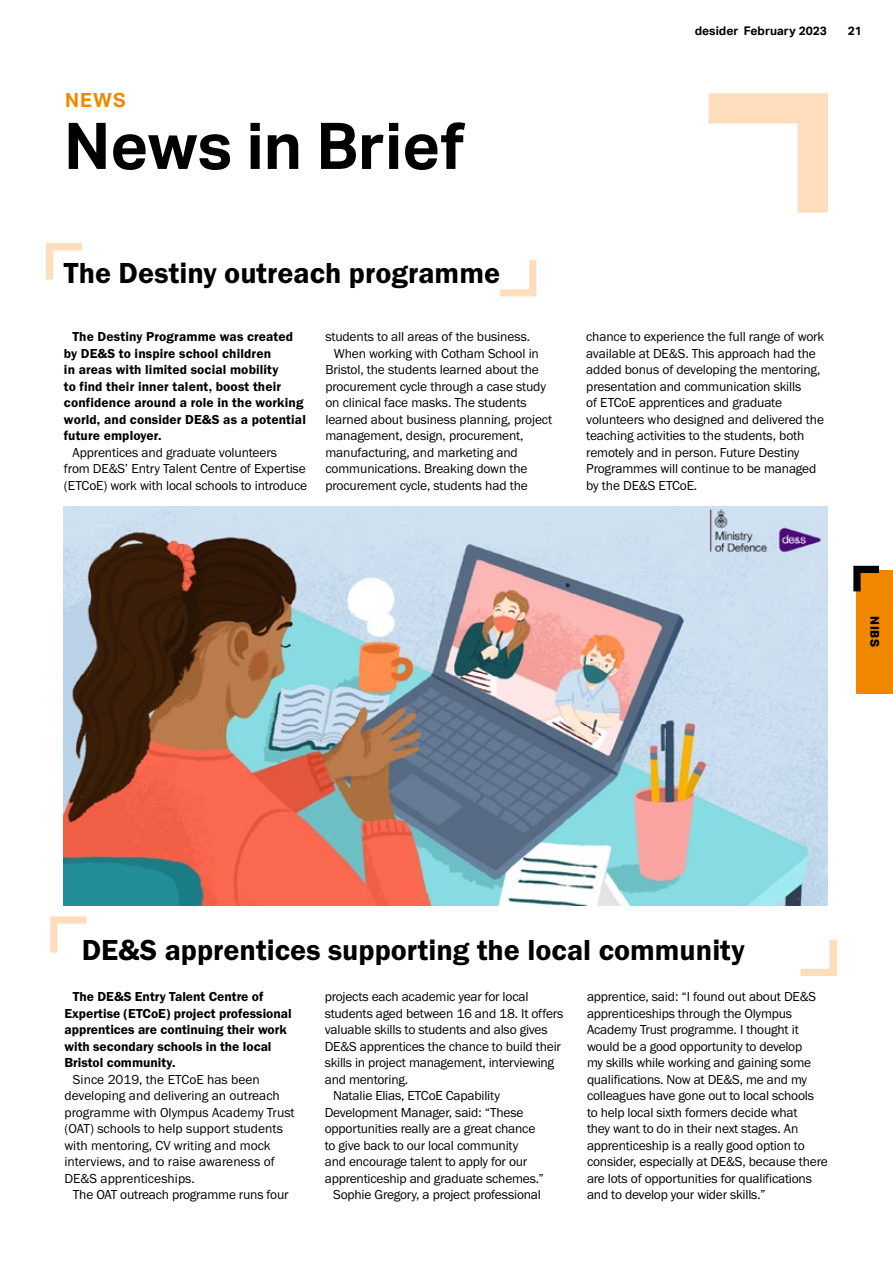
<style>
.page{position:relative;width:893px;height:1263px;background:#fff}
.page>*{position:absolute;margin:0;border:0;box-sizing:border-box;transform-origin:0 0}
.t1{font:700 64.5px "Aktiv Grotesk";color:#000}
.t2{font:30px "Franklin Gothic URW Dem";color:#000}
.t3{font:700 19.5px "Aktiv Grotesk";color:#f18700}
.t4{font:13.5px/16.5px "Franklin Gothic URW Boo";letter-spacing:-.015em;color:#000}
.t5{font:13.5px/16.5px "Franklin Gothic URW Dem";letter-spacing:.01em;color:#000}
.t6{font:700 12px "Aktiv Grotesk";color:#000}
.t7{font:800 12px "Aktiv Grotesk";color:#000}
</style>
<div class="page">
<svg style="left:45px;top:243px;width:37px;height:37px"></svg>
<svg style="left:500px;top:260px;width:37px;height:37px"></svg>
<svg style="left:50px;top:916px;width:37px;height:37px"></svg>
<svg style="left:800px;top:939px;width:37px;height:37px"></svg>
<svg style="left:708px;top:93px;width:120px;height:120px"></svg>
<img style="left:64px;top:506px;width:764px;height:400px">
<div style="left:856px;top:570px;width:37px;height:123px;background:#f18700"></div>
<svg style="left:853px;top:565px;width:26px;height:27px"></svg>
<h3 class="t3" style="left:65px;top:89px;width:62px">NEWS</h3>
<h1 class="t1" style="left:64px;top:109px;width:402px">News in Brief</h1>
<p class="t6" style="left:695px;top:24px;width:134px">desider February 2023</p>
<p class="t6" style="left:848px;top:23px;width:16px">21</p>
<h2 class="t2" style="left:64px;top:255px;width:438px">The Destiny outreach programme</h2>
<p class="t5" style="left:64px;top:328px;width:243px;text-indent:9px">The Destiny Programme was created by DE&amp;S to inspire school children<br>in areas with limited social mobility<br>to find their inner talent, boost their confidence around a role in the working world, and consider DE&amp;S as a potential future employer.</p>
<p class="t4" style="left:64px;top:444px;width:245px;text-indent:9px">Apprentices and graduate volunteers<br>from DE&amp;S’ Entry Talent Centre of Expertise (ETCoE) work with local schools to introduce</p>
<p class="t4" style="left:325px;top:328px;width:206px">students to all areas of the business.</p>
<p class="t4" style="left:334px;top:345px;width:207px">When working with Cotham School in</p>
<p class="t4" style="left:325px;top:361px;width:215px">Bristol, the students learned about the</p>
<p class="t4" style="left:325px;top:378px;width:222px">procurement cycle through a case study</p>
<p class="t4" style="left:325px;top:394px;width:203px">on clinical face masks. The students</p>
<p class="t4" style="left:325px;top:411px;width:228px">learned about business planning, project</p>
<p class="t4" style="left:325px;top:427px;width:200px">management, design, procurement,</p>
<p class="t4" style="left:325px;top:444px;width:194px">manufacturing, and marketing and</p>
<p class="t4" style="left:325px;top:460px;width:204px">communications. Breaking down the</p>
<p class="t4" style="left:325px;top:477px;width:204px">procurement cycle, students had the</p>
<p class="t4" style="left:586px;top:328px;width:239px">chance to experience the full range of work available at DE&amp;S. This approach had the added bonus of developing the mentoring, presentation and communication skills<br>of ETCoE apprentices and graduate volunteers who designed and delivered the teaching activities to the students, both remotely and in person. Future Destiny Programmes will continue to be managed by the DE&amp;S ETCoE.</p>
<p class="t7" style="left:882px;top:616px;width:32px;rotate:90deg">NIBS</p>
<h2 class="t2" style="left:82px;top:931px;width:664px">DE&amp;S apprentices supporting the local community</h2>
<p class="t5" style="left:64px;top:988px;width:229px;text-indent:9px">The DE&amp;S Entry Talent Centre of Expertise (ETCoE) project professional apprentices are continuing their work with secondary schools in the local Bristol community.</p>
<p class="t4" style="left:64px;top:1071px;width:232px;text-indent:9px">Since 2019, the ETCoE has been developing and delivering an outreach programme with Olympus Academy Trust (OAT) schools to help support students with mentoring, CV writing and mock interviews, and to raise awareness of DE&amp;S apprenticeships.</p>
<p class="t4" style="left:73px;top:1186px;width:217px">The OAT outreach programme runs four</p>
<p class="t4" style="left:325px;top:988px;width:205px">projects each academic year for local</p>
<p class="t4" style="left:325px;top:1005px;width:240px">students aged between 16 and 18. It offers</p>
<p class="t4" style="left:325px;top:1021px;width:224px">valuable skills to students and also gives</p>
<p class="t4" style="left:325px;top:1037px;width:238px">DE&amp;S apprentices the chance to build their</p>
<p class="t4" style="left:325px;top:1054px;width:231px">skills in project management, interviewing</p>
<p class="t4" style="left:325px;top:1070px;width:85px">and mentoring.</p>
<p class="t4" style="left:333px;top:1087px;width:168px">Natalie Elias, ETCoE Capability</p>
<p class="t4" style="left:325px;top:1103px;width:200px">Development Manager, said: “These</p>
<p class="t4" style="left:325px;top:1120px;width:212px">opportunities really are a great chance</p>
<p class="t4" style="left:325px;top:1136px;width:195px">to give back to our local community</p>
<p class="t4" style="left:325px;top:1153px;width:204px">and encourage talent to apply for our</p>
<p class="t4" style="left:325px;top:1169px;width:221px">apprenticeship and graduate schemes.”</p>
<p class="t4" style="left:333px;top:1186px;width:209px">Sophie Gregory, a project professional</p>
<p class="t4" style="left:587px;top:988px;width:242px">apprentice, said: “I found out about DE&amp;S apprenticeships through the Olympus Academy Trust programme. I thought it would be a good opportunity to develop<br>my skills while working and gaining some qualifications. Now at DE&amp;S, me and my colleagues have gone out to local schools to help local sixth formers decide what<br>they want to do in their next stages. An apprenticeship is a really good option to consider, especially at DE&amp;S, because there are lots of opportunities for qualifications and to develop your wider skills.”</p>
</div>
